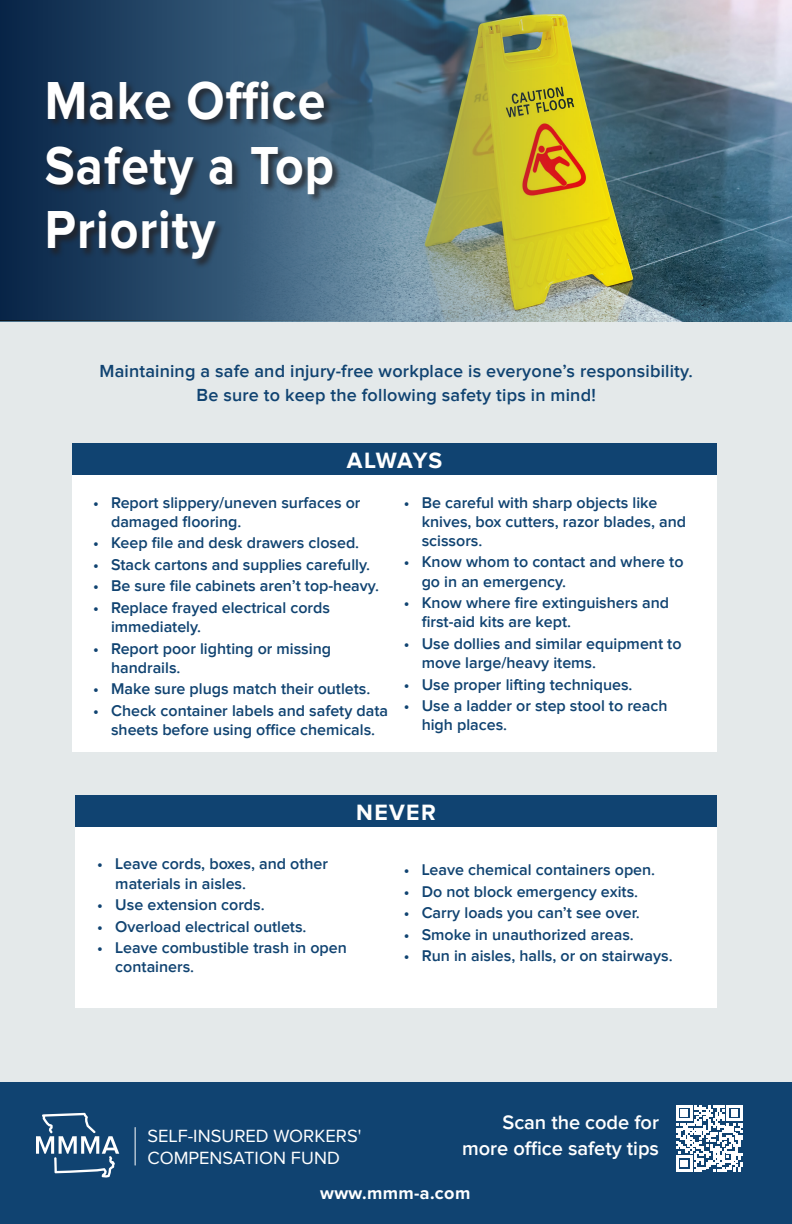
<style>
.page{position:relative;width:792px;height:1224px;background:#fff}
.page>*{position:absolute;margin:0;border:0;box-sizing:border-box;transform-origin:0 0}
.t1{font:700 55.4px/64.8px "Proxima Nova";letter-spacing:.02em;color:#fff;scale:.9 1}
.t2{font:700 23px "Proxima Nova";letter-spacing:.06em;color:#fff}
.t3{font:600 20px "Proxima Nova";color:#fff}
.t4{font:18.3px/22px "Proxima Nova";color:#fff}
.t5{font:600 18px "Proxima Nova";letter-spacing:.01em;color:#104371}
.t6{font:700 18px "Proxima Nova";letter-spacing:.02em;color:#fff}
.t7{font:600 16px/19.2px "Proxima Nova";color:#104371}
</style>
<div class="page">
<div style="left:0;top:300px;width:792px;height:924px;background:#e4e9ea"></div>
<div style="left:0;top:1083px;width:792px;height:141px;background:#104371"></div>
<div style="left:72px;top:474px;width:645px;height:278px;background:#fff"></div>
<div style="left:75px;top:826px;width:642px;height:182px;background:#fff"></div>
<div style="left:72px;top:443px;width:645px;height:31px;background:#104371"></div>
<div style="left:75px;top:795px;width:642px;height:31px;background:#104371"></div>
<hr style="left:135px;top:1127px;width:1px;height:39px;background:#fff">
<svg style="left:36px;top:1113px;width:83px;height:65px"></svg>
<img style="left:396px;top:0;width:396px;height:321px">
<svg style="left:0;top:0;width:396px;height:321px;background:#2e506e"></svg>
<div style="left:45px;top:80px;width:297px;height:189px;background:#231f20;opacity:.75"></div>
<svg style="left:676px;top:1105px;width:67px;height:67px"></svg>
<p class="t1" style="left:45px;top:69px;width:322px">Make Office<br>Safety a Top<br>Priority</p>
<p class="t5" style="left:99px;top:361px;width:595px">Maintaining a safe and injury-free workplace is everyone’s responsibility.</p>
<p class="t5" style="left:196px;top:385px;width:401px">Be sure to keep the following safety tips in mind!</p>
<p class="t2" style="left:347px;top:447px;width:97px">ALWAYS</p>
<p class="t7" style="left:111px;top:492px;width:251px;text-indent:-18px">• Report slippery/uneven surfaces or damaged flooring.</p>
<p class="t7" style="left:93px;top:533px;width:268px">• Keep file and desk drawers closed.</p>
<p class="t7" style="left:93px;top:555px;width:278px">• Stack cartons and supplies carefully.</p>
<p class="t7" style="left:93px;top:576px;width:287px">• Be sure file cabinets aren’t top-heavy.</p>
<p class="t7" style="left:111px;top:598px;width:220px;text-indent:-18px">• Replace frayed electrical cords immediately.</p>
<p class="t7" style="left:111px;top:638px;width:222px;text-indent:-18px">• Report poor lighting or missing handrails.</p>
<p class="t7" style="left:93px;top:679px;width:279px">• Make sure plugs match their outlets.</p>
<p class="t7" style="left:93px;top:701px;width:297px;text-align:center">• Check container labels and safety data sheets before using office chemicals.</p>
<p class="t7" style="left:422px;top:492px;width:266px;text-indent:-18px">• Be careful with sharp objects like knives, box cutters, razor blades, and scissors.</p>
<p class="t7" style="left:422px;top:552px;width:263px;text-indent:-18px">• Know whom to contact and where to go in an emergency.</p>
<p class="t7" style="left:422px;top:593px;width:249px;text-indent:-18px">• Know where fire extinguishers and first-aid kits are kept.</p>
<p class="t7" style="left:422px;top:634px;width:261px;text-indent:-18px">• Use dollies and similar equipment to move large/heavy items.</p>
<p class="t7" style="left:404px;top:674px;width:230px">• Use proper lifting techniques.</p>
<p class="t7" style="left:422px;top:696px;width:247px;text-indent:-18px">• Use a ladder or step stool to reach high places.</p>
<p class="t2" style="left:356px;top:799px;width:81px">NEVER</p>
<p class="t7" style="left:115px;top:854px;width:214px;text-indent:-18px">• Leave cords, boxes, and other materials in aisles.</p>
<p class="t7" style="left:97px;top:895px;width:169px">• Use extension cords.</p>
<p class="t7" style="left:97px;top:916px;width:211px">• Overload electrical outlets.</p>
<p class="t7" style="left:115px;top:938px;width:233px;text-indent:-18px">• Leave combustible trash in open containers.</p>
<p class="t7" style="left:404px;top:860px;width:253px">• Leave chemical containers open.</p>
<p class="t7" style="left:404px;top:881px;width:236px">• Do not block emergency exits.</p>
<p class="t7" style="left:404px;top:903px;width:238px">• Carry loads you can’t see over.</p>
<p class="t7" style="left:404px;top:925px;width:232px">• Smoke in unauthorized areas.</p>
<p class="t7" style="left:404px;top:946px;width:270px">• Run in aisles, halls, or on stairways.</p>
<p class="t4" style="left:148px;top:1125px;width:215px">SELF-INSURED WORKERS'<br>COMPENSATION FUND</p>
<p class="t3" style="left:503px;top:1111px;width:158px">Scan the code for</p>
<p class="t3" style="left:462px;top:1137px;width:198px">more office safety tips</p>
<p class="t6" style="left:320px;top:1183px;width:152px">www.mmm-a.com</p>
</div>
